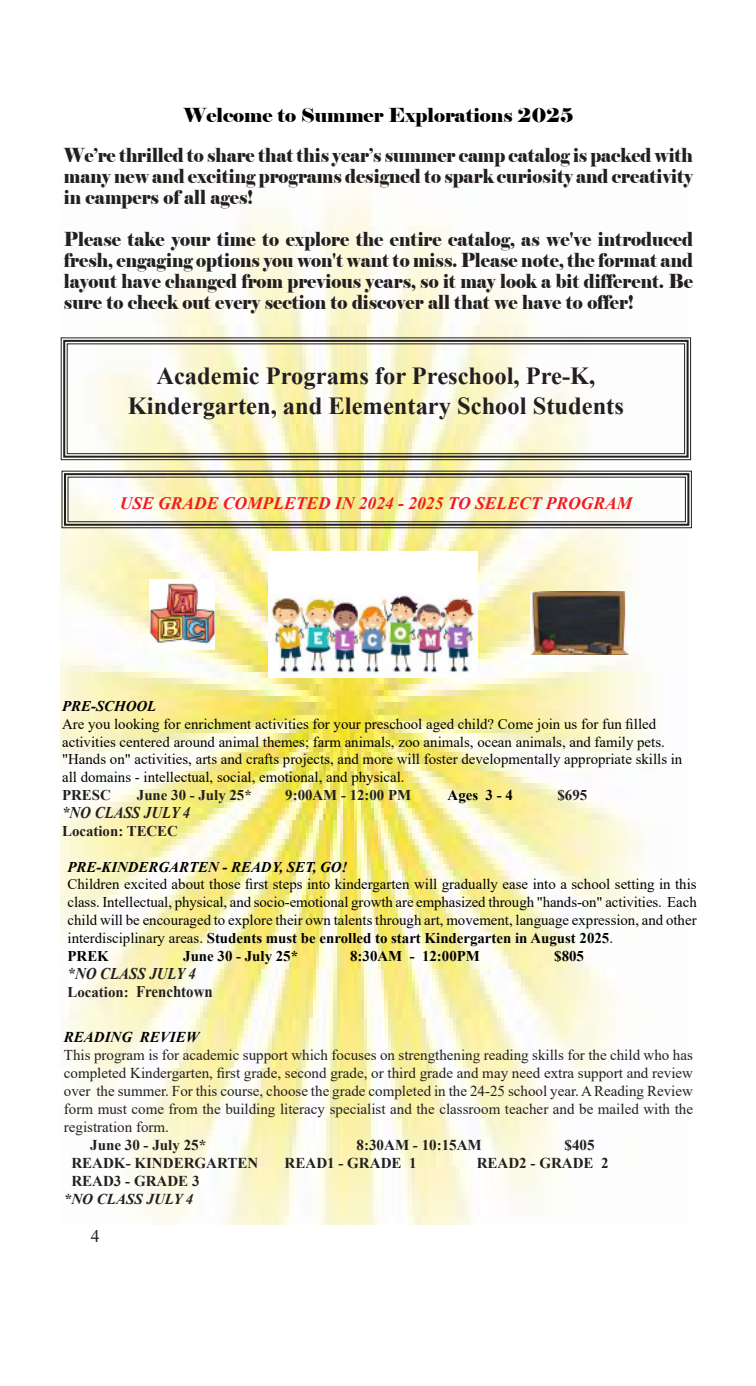
<style>
.page{position:relative;width:756px;height:1386px;background:#fff}
.page>*{position:absolute;margin:0;border:0;box-sizing:border-box;transform-origin:0 0}
.t1{font:700 24.5px "Times New Roman";color:#231f20}
.blurb{font:19.25px/21px "Elephant";color:#231f20;text-align:justify;scale:.91 1}
.blurb-2{font:19.25px "Elephant";color:#000}
.t2{font:italic 700 17.5px "Times New Roman";color:#ee1d23}
.t3{font:17.5px "Times New Roman";color:#231f20}
.blurb-3{font:italic 700 16.45px "Times New Roman";color:#231f20;scale:.91 1}
.blurb-4{font:700 16.45px "Times New Roman";color:#231f20;scale:.91 1}
.pre_k{font:15.05px/18px "Times New Roman";color:#231f20;text-align:justify}
.dates{font:700 15.05px "Times New Roman";color:#231f20}
.pre_k-2{font:italic 700 15.05px "Times New Roman";color:#000}
.dates-2{font:italic 700 15.05px "Times New Roman";color:#231f20}
.blurb-5{font:14.88px/17.8px "Times New Roman";color:#000}
.blurb-6{font:700 14.88px "Times New Roman";color:#231f20}
.blurb-7{font:700 14.88px "Times New Roman";color:#000}
.pre_k-3{font:italic 700 14.88px "Times New Roman";color:#000}
.s1{font-weight:700}
.s2{font-size:14.88px}
</style>
<div class="page">
<img style="left:61px;top:176px;width:597px;height:1049px">
<svg style="left:61px;top:470px;width:631px;height:59px"></svg>
<div style="left:64px;top:473px;width:625px;height:53px;border:2px solid #231f20"></div>
<div style="left:68px;top:477px;width:618px;height:45px;border:1px solid #231f20"></div>
<svg style="left:60px;top:337px;width:632px;height:124px"></svg>
<div style="left:63px;top:340px;width:626px;height:118px;border:2px solid #231f20"></div>
<div style="left:67px;top:343px;width:618px;height:111px;border:1px solid #231f20"></div>
<img style="left:150px;top:580px;width:65px;height:70px">
<img style="left:530px;top:592px;width:99px;height:62px">
<img style="left:268px;top:552px;width:209px;height:126px">
<p class="blurb-2" style="left:184px;top:103px;width:391px">Welcome to Summer Explorations 2025</p>
<p class="blurb" style="left:64px;top:145px;width:693px">We’re thrilled to share that this year’s summer camp catalog is packed with many new and exciting programs designed to spark curiosity and creativity in campers of all ages!</p>
<p class="blurb" style="left:64px;top:229px;width:693px">Please take your time to explore the entire catalog, as we've introduced fresh, engaging options you won't want to miss. Please note, the format and layout have changed from previous years, so it may look a bit different. Be sure to check out every section to discover all that we have to offer!</p>
<p class="t1" style="left:156px;top:359px;width:441px">Academic Programs for Preschool, Pre-K,</p>
<p class="t1" style="left:128px;top:388px;width:498px">Kindergarten, and Elementary School Students</p>
<p class="t2" style="left:120px;top:491px;width:514px">USE GRADE COMPLETED IN 2024 - 2025 TO SELECT PROGRAM</p>
<p class="pre_k-3" style="left:62px;top:696px;width:96px">PRE-SCHOOL</p>
<p class="blurb-5" style="left:62px;top:714px;width:596px">Are you looking for enrichment activities for your preschool aged child? Come join us for fun filled</p>
<p class="blurb-5" style="left:62px;top:732px;width:622px">activities centered around animal themes; farm animals, zoo animals, ocean animals, and family pets. "Hands on" activities, arts and crafts projects, and more will foster developmentally appropriate skills in all domains - intellectual, social, emotional, and physical.</p>
<p class="blurb-6" style="left:62px;top:784px;width:50px">PRESC</p>
<p class="blurb-6" style="left:137px;top:784px;width:116px">June 30 - July 25*</p>
<p class="blurb-6" style="left:285px;top:784px;width:127px">9:00AM - 12:00 PM</p>
<p class="blurb-7" style="left:448px;top:784px;width:67px">Ages 3 - 4</p>
<p class="blurb-6" style="left:558px;top:784px;width:31px">$695</p>
<p class="blurb-3" style="left:62px;top:801px;width:142px">*NO CLASS JULY 4</p>
<p class="blurb-6" style="left:62px;top:820px;width:117px">Location: TECEC</p>
<p class="pre_k-3" style="left:68px;top:856px;width:281px">PRE-KINDERGARTEN - READY, SET, GO!</p>
<p class="blurb-5" style="left:68px;top:875px;width:631px;text-align:justify">Children excited about those first steps into kindergarten will gradually ease into a school setting in this class. Intellectual, physical, and socio-emotional growth are emphasized through "hands-on" activities. Each child will be encouraged to explore their own talents through art, movement, language expression, and other interdisciplinary areas. <span class="s1">Students must be enrolled to start Kindergarten in August 2025</span>.</p>
<p class="blurb-7" style="left:68px;top:945px;width:43px">PREK</p>
<p class="blurb-7" style="left:183px;top:945px;width:116px">June 30 - July 25*</p>
<p class="blurb-7" style="left:350px;top:945px;width:131px">8:30AM - 12:00PM</p>
<p class="blurb-7" style="left:554px;top:945px;width:31px">$805</p>
<p class="blurb-3" style="left:68px;top:962px;width:142px">*NO CLASS JULY 4</p>
<p class="blurb-4" style="left:68px;top:979px;width:161px"><span class="s2">Location:</span> Frenchtown</p>
<p class="pre_k-2" style="left:64px;top:1026px;width:137px">READING REVIEW</p>
<p class="pre_k" style="left:64px;top:1045px;width:631px">This program is for academic support which focuses on strengthening reading skills for the child who has completed Kindergarten, first grade, second grade, or third grade and may need extra support and review over the summer. For this course, choose the grade completed in the 24-25 school year. A Reading Review form must come from the building literacy specialist and the classroom teacher and be mailed with the registration form.</p>
<p class="dates" style="left:90px;top:1134px;width:118px">June 30 - July 25*</p>
<p class="dates" style="left:357px;top:1134px;width:127px">8:30AM - 10:15AM</p>
<p class="dates" style="left:565px;top:1134px;width:32px">$405</p>
<p class="dates" style="left:71px;top:1152px;width:188px">READK- KINDERGARTEN</p>
<p class="dates" style="left:285px;top:1152px;width:133px">READ1 - GRADE 1</p>
<p class="dates" style="left:477px;top:1152px;width:133px">READ2 - GRADE 2</p>
<p class="dates" style="left:71px;top:1170px;width:130px">READ3 - GRADE 3</p>
<p class="dates-2" style="left:64px;top:1189px;width:131px">*NO CLASS JULY 4</p>
<p class="t3" style="left:91px;top:1224px;width:10px">4</p>
</div>
